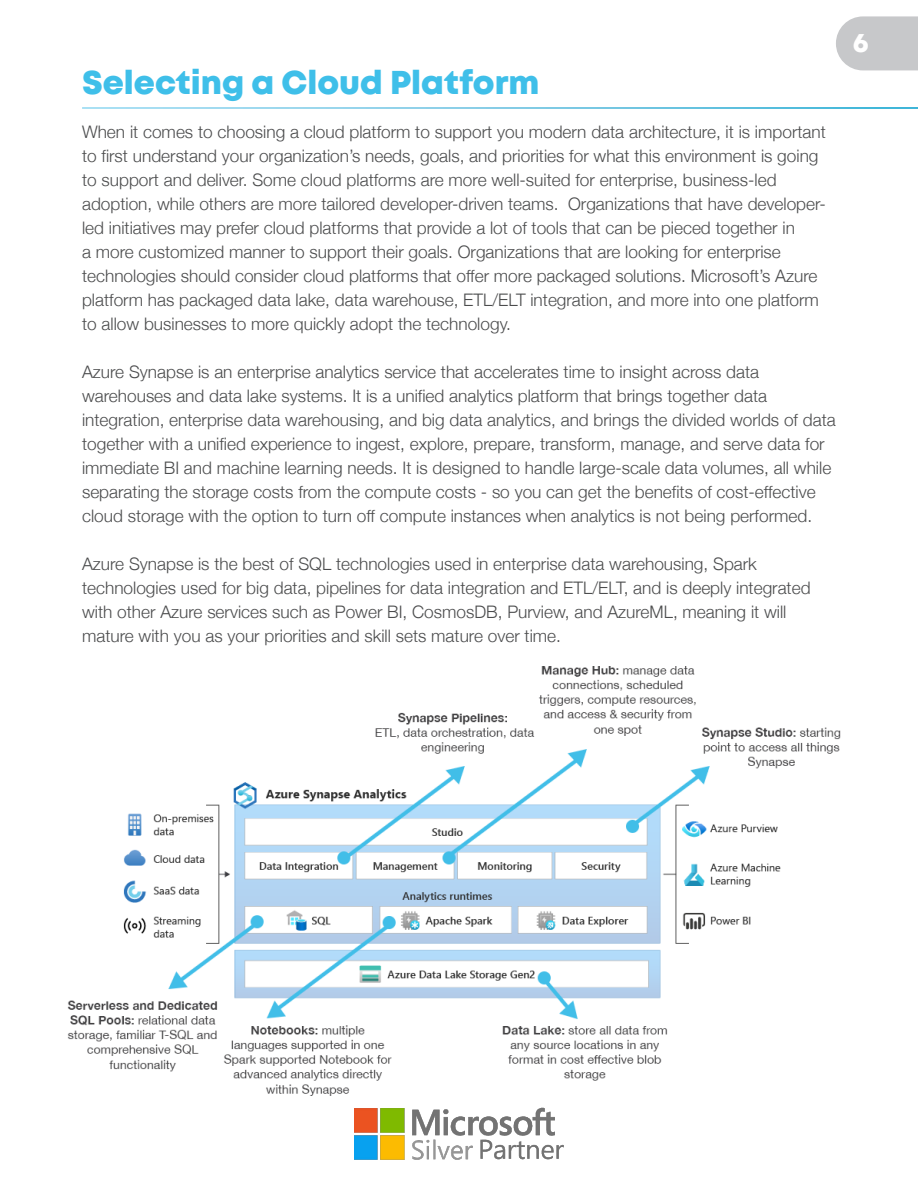
<style>
.page{position:relative;width:918px;height:1188px;background:#fff}
.page>*{position:absolute;margin:0;border:0;box-sizing:border-box;transform-origin:0 0}
.Header_1{font:33px "Mont Heavy DEMO";color:#3fbfe9}
.Heading_2{font:27px "Mont Heavy DEMO";color:#fff}
.Body{font:300 17.25px/24px "Helvetica Neue";color:#4b4c4d}
</style>
<div class="page">
<svg style="left:836px;top:16px;width:82px;height:54px;background:#cbccce"></svg>
<img style="left:67px;top:666px;width:774px;height:430px">
<img style="left:355px;top:1107px;width:208px;height:53px">
<p class="Header_1" style="left:82px;top:64px;width:459px">Selecting a Cloud Platform</p>
<p class="Body" style="left:82px;top:119px;width:745px">When it comes to choosing a cloud platform to support you modern data architecture, it is important to first understand your organization’s needs, goals, and priorities for what this environment is going to support and deliver. Some cloud platforms are more well-suited for enterprise, business-led adoption, while others are more tailored developer-driven teams. Organizations that have developer&shy;led initiatives may prefer cloud platforms that provide a lot of tools that can be pieced together in<br>a more customized manner to support their goals. Organizations that are looking for enterprise technologies should consider cloud platforms that offer more packaged solutions. Microsoft’s Azure platform has packaged data lake, data warehouse, ETL/ELT integration, and more into one platform to allow businesses to more quickly adopt the technology.</p>
<p class="Body" style="left:82px;top:359px;width:755px">Azure Synapse is an enterprise analytics service that accelerates time to insight across data warehouses and data lake systems. It is a unified analytics platform that brings together data integration, enterprise data warehousing, and big data analytics, and brings the divided worlds of data together with a unified experience to ingest, explore, prepare, transform, manage, and serve data for immediate BI and machine learning needs. It is designed to handle large-scale data volumes, all while separating the storage costs from the compute costs - so you can get the benefits of cost-effective cloud storage with the option to turn off compute instances when analytics is not being performed.</p>
<p class="Body" style="left:82px;top:551px;width:730px">Azure Synapse is the best of SQL technologies used in enterprise data warehousing, Spark technologies used for big data, pipelines for data integration and ETL/ELT, and is deeply integrated with other Azure services such as Power BI, CosmosDB, Purview, and AzureML, meaning it will mature with you as your priorities and skill sets mature over time.</p>
<p class="Heading_2" style="left:853px;top:27px;width:17px">6</p>
<p class="Heading_2" style="left:854px;top:38px;width:17px">6</p>
</div>
